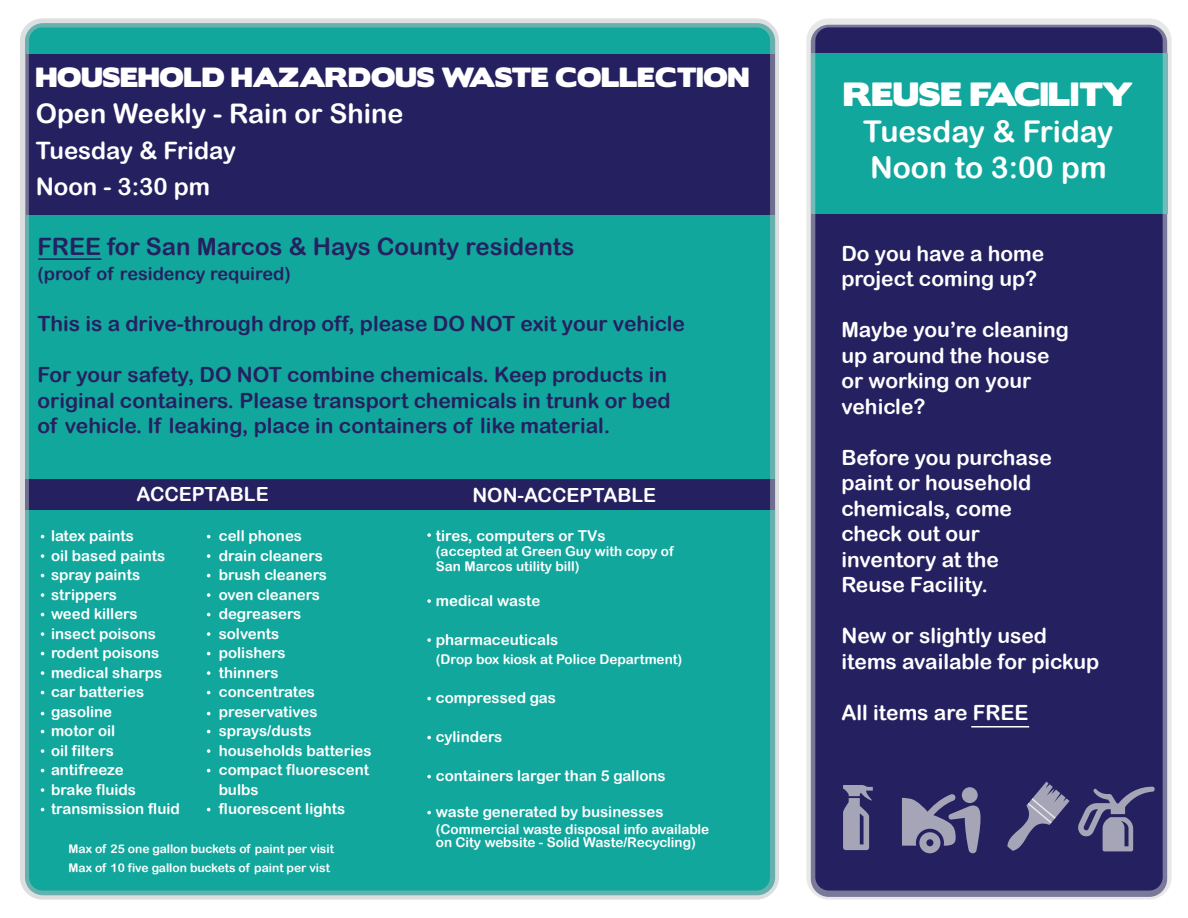
<style>
.page{position:relative;width:1188px;height:918px;background:#fff}
.page>*{position:absolute;margin:0;border:0;box-sizing:border-box;transform-origin:0 0}
.t1{font:30px/36px "Arial Rounded MT Bold";color:#fff}
.t2{font:30px "Boris Black Bloxx";color:#fff}
.t3{font:27px "Arial Rounded MT Bold";color:#fff}
.t4{font:24.75px "Boris Black Bloxx";color:#fff}
.t5{font:24px "Arial Rounded MT Bold";color:#252161}
.t6{font:24px/36px "Arial Rounded MT Bold";color:#fff}
.t7{font:21px/25.5px "Arial Rounded MT Bold";color:#fff}
.t8{font:21px/25.5px "Arial Rounded MT Bold";color:#252161}
.t9{font:19.5px "Arial Rounded MT Bold";color:#fff}
.t10{font:18px "Arial Rounded MT Bold";color:#252161}
.t11{font:15px/19.5px "Arial Rounded MT Bold";color:#fff}
.t12{font:13.5px/15px "Arial Rounded MT Bold";color:#fff}
.t13{font:12px/19.5px "Arial Rounded MT Bold";color:#fff}
</style>
<div class="page">
<div style="left:25px;top:23px;width:750px;height:872px;background:#12a79d;border-radius:18px"></div>
<div style="left:26px;top:54px;width:749px;height:160px;background:#252161"></div>
<div style="left:25px;top:480px;width:750px;height:30px;background:#252161"></div>
<div style="left:20px;top:18px;width:759px;height:882px;border:9px solid #bcbdc0;border-radius:18px"></div>
<div style="left:811px;top:25px;width:356px;height:872px;background:#252161;border-radius:18px"></div>
<div style="left:811px;top:54px;width:356px;height:160px;background:#12a79d"></div>
<div style="left:806px;top:18px;width:366px;height:882px;border:9px solid #d1d2d4;border-radius:18px"></div>
<svg style="left:427px;top:736px;width:4px;height:3px"></svg>
<svg style="left:427px;top:775px;width:4px;height:3px"></svg>
<svg style="left:427px;top:638px;width:4px;height:4px"></svg>
<svg style="left:427px;top:599px;width:4px;height:4px"></svg>
<svg style="left:427px;top:697px;width:4px;height:3px"></svg>
<svg style="left:427px;top:811px;width:4px;height:3px"></svg>
<svg style="left:427px;top:533px;width:4px;height:4px"></svg>
<svg style="left:207px;top:749px;width:3px;height:4px"></svg>
<svg style="left:207px;top:632px;width:3px;height:4px"></svg>
<svg style="left:207px;top:671px;width:3px;height:4px"></svg>
<svg style="left:207px;top:554px;width:3px;height:4px"></svg>
<svg style="left:207px;top:593px;width:3px;height:4px"></svg>
<svg style="left:41px;top:749px;width:3px;height:4px"></svg>
<svg style="left:41px;top:788px;width:3px;height:4px"></svg>
<svg style="left:41px;top:632px;width:3px;height:4px"></svg>
<svg style="left:41px;top:671px;width:3px;height:4px"></svg>
<svg style="left:41px;top:554px;width:3px;height:4px"></svg>
<svg style="left:41px;top:593px;width:3px;height:4px"></svg>
<hr style="left:38px;top:258px;width:64px;height:2px;background:#252161">
<svg style="left:1078px;top:787px;width:77px;height:64px"></svg>
<svg style="left:843px;top:785px;width:30px;height:65px"></svg>
<svg style="left:1007px;top:782px;width:62px;height:69px"></svg>
<svg style="left:962px;top:787px;width:16px;height:16px"></svg>
<svg style="left:902px;top:794px;width:79px;height:59px"></svg>
<hr style="left:971px;top:726px;width:58px;height:2px;background:#fff">
<h3 class="t4" style="left:36px;top:59px;width:715px">HOUSEHOLD HAZARDOUS WASTE COLLECTION</h3>
<h2 class="t3" style="left:36px;top:98px;width:369px">Open Weekly - Rain or Shine</h2>
<h3 class="t6" style="left:36px;top:132px;width:202px">Tuesday &amp; Friday<br>Noon - 3:30 pm</h3>
<h3 class="t5" style="left:38px;top:232px;width:538px">FREE for San Marcos &amp; Hays County residents</h3>
<p class="t10" style="left:38px;top:263px;width:255px">(proof of residency required)</p>
<h3 class="t8" style="left:38px;top:311px;width:649px">This is a drive-through drop off, please DO NOT exit your vehicle</h3>
<h3 class="t8" style="left:38px;top:362px;width:635px">For your safety, DO NOT combine chemicals. Keep products in original containers. Please transport chemicals in trunk or bed of vehicle. If leaking, place in containers of like material.</h3>
<h3 class="t9" style="left:136px;top:482px;width:134px">ACCEPTABLE</h3>
<p class="t11" style="left:51px;top:526px;width:130px">latex paints<br>oil based paints spray paints strippers<br>weed killers insect poisons rodent poisons medical sharps car batteries gasoline<br>motor oil<br>oil filters antifreeze<br>brake fluids transmission fluid</p>
<p class="t11" style="left:219px;top:526px;width:154px">cell phones<br>drain cleaners<br>brush cleaners<br>oven cleaners degreasers<br>solvents<br>polishers<br>thinners concentrates preservatives sprays/dusts households batteries compact fluorescent bulbs<br>fluorescent lights</p>
<p class="t13" style="left:69px;top:839px;width:267px">Max of 25 one gallon buckets of paint per visit<br>Max of 10 five gallon buckets of paint per vist</p>
<h3 class="t9" style="left:472px;top:484px;width:185px">NON-ACCEPTABLE</h3>
<p class="t11" style="left:436px;top:526px;width:171px">tires, computers or TVs</p>
<p class="t12" style="left:436px;top:544px;width:239px">(accepted at Green Guy with copy of<br>San Marcos utility bill)</p>
<p class="t11" style="left:436px;top:590px;width:106px">medical waste</p>
<p class="t11" style="left:436px;top:629px;width:124px">pharmaceuticals</p>
<p class="t12" style="left:436px;top:652px;width:248px">(Drop box kiosk at Police Department)</p>
<p class="t11" style="left:436px;top:688px;width:122px">compressed gas</p>
<p class="t11" style="left:436px;top:727px;width:68px">cylinders</p>
<p class="t11" style="left:436px;top:766px;width:231px">containers larger than 5 gallons</p>
<p class="t11" style="left:436px;top:802px;width:229px">waste generated by businesses</p>
<p class="t12" style="left:436px;top:822px;width:275px;line-height:13.5px">(Commercial waste disposal info available on City website - Solid Waste/Recycling)</p>
<h1 class="t2" style="left:844px;top:72px;width:291px">REUSE FACILITY</h1>
<h1 class="t1" style="left:863px;top:113px;width:252px">Tuesday &amp; Friday<br>Noon to 3:00 pm</h1>
<h3 class="t7" style="left:841px;top:240px;width:204px">Do you have a home project coming up?</h3>
<h3 class="t7" style="left:841px;top:317px;width:229px">Maybe you’re cleaning up around the house or working on your vehicle?</h3>
<h3 class="t7" style="left:841px;top:444px;width:212px">Before you purchase paint or household chemicals, come check out our inventory at the<br>Reuse Facility.</h3>
<h3 class="t7" style="left:841px;top:623px;width:259px">New or slightly used items available for pickup</h3>
<h3 class="t7" style="left:841px;top:699px;width:189px">All items are FREE</h3>
</div>
